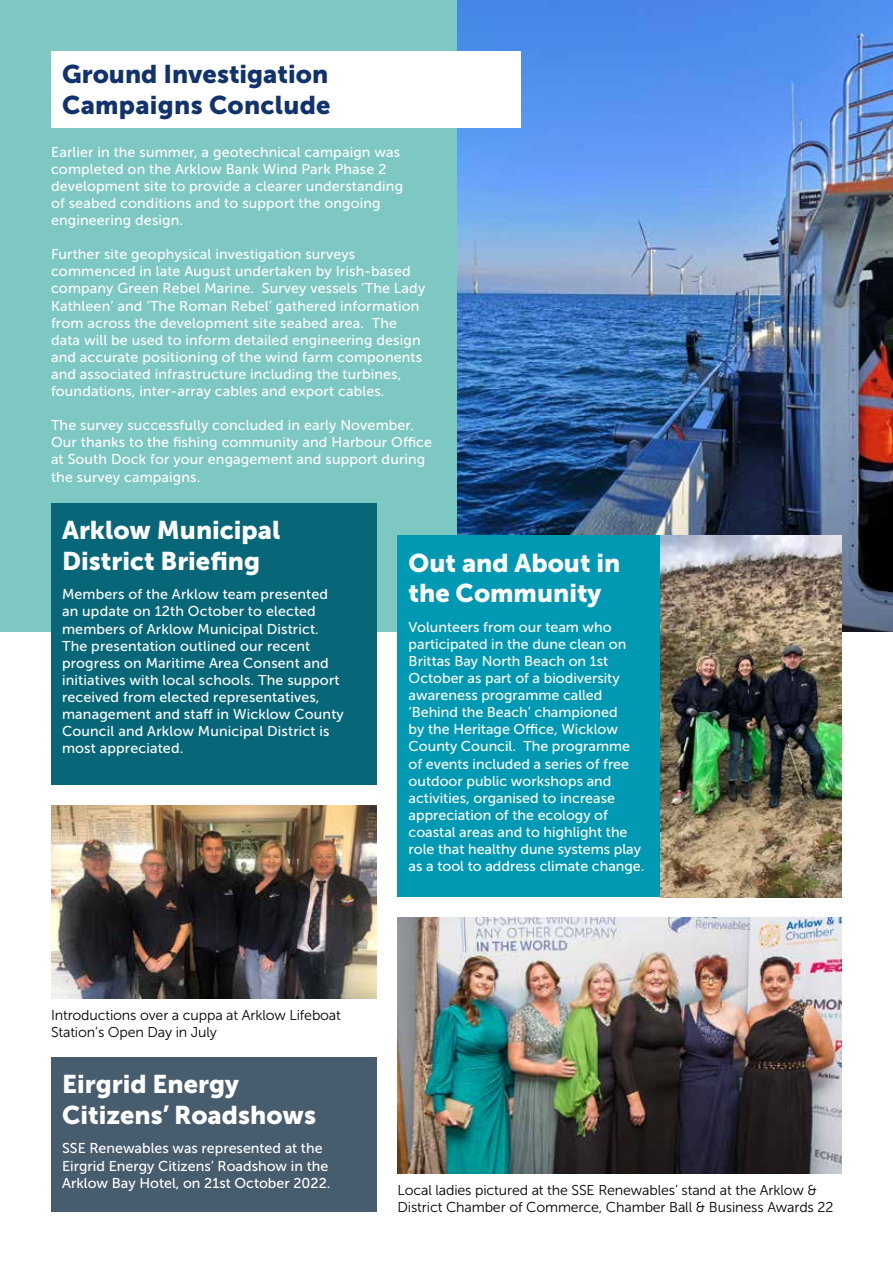
<style>
.page{position:relative;width:893px;height:1263px;background:#fff}
.page>*{position:absolute;margin:0;border:0;box-sizing:border-box;transform-origin:0 0}
.t1{font:25.5px/30.6px "Museo Sans 900";color:#fff}
.t2{font:25.5px/30.6px "Museo Sans 900";color:#12326e}
.t3{font:14.25px/17.1px "Museo Sans 500";letter-spacing:.01em;color:#fff}
.t4{font:14.25px/17.1px "Museo Sans 300";letter-spacing:-.01em;color:#000}
</style>
<div class="page">
<div style="left:0;top:0;width:893px;height:631px;background:#7dc8c2"></div>
<img style="left:457px;top:0;width:436px;height:631px">
<div style="left:51px;top:51px;width:469px;height:77px;background:#fff"></div>
<img style="left:398px;top:918px;width:443px;height:256px">
<div style="left:51px;top:503px;width:325px;height:282px;background:#076779"></div>
<div style="left:51px;top:1057px;width:325px;height:155px;background:#475c6d"></div>
<div style="left:398px;top:536px;width:384px;height:361px;background:#0099b3"></div>
<img style="left:660px;top:536px;width:181px;height:361px">
<img style="left:51px;top:805px;width:325px;height:193px">
<h1 class="t2" style="left:62px;top:59px;width:270px">Ground Investigation<br>Campaigns Conclude</h1>
<p class="t3" style="left:51px;top:143px;width:354px">Earlier in the summer, a geotechnical campaign was completed on the Arklow Bank Wind Park Phase 2 development site to provide a clearer understanding of seabed conditions and to support the ongoing engineering design.</p>
<p class="t3" style="left:51px;top:246px;width:376px">Further site geophysical investigation surveys commenced in late August undertaken by Irish-based company Green Rebel Marine. Survey vessels ‘The Lady Kathleen’ and ‘The Roman Rebel’ gathered information from across the development site seabed area. The data will be used to inform detailed engineering design and accurate positioning of the wind farm components and associated infrastructure including the turbines, foundations, inter-array cables and export cables.</p>
<p class="t3" style="left:51px;top:417px;width:383px">The survey successfully concluded in early November.<br>Our thanks to the fishing community and Harbour Office at South Dock for your engagement and support during the survey campaigns.</p>
<h1 class="t1" style="left:62px;top:515px;width:220px">Arklow Municipal<br>District Briefing</h1>
<p class="t3" style="left:62px;top:586px;width:283px">Members of the Arklow team presented an update on 12th October to elected members of Arklow Municipal District.<br>The presentation outlined our recent progress on Maritime Area Consent and initiatives with local schools. The support received from elected representatives, management and staff in Wicklow County Council and Arklow Municipal District is most appreciated.</p>
<p class="t4" style="left:51px;top:1006px;width:291px">Introductions over a cuppa at Arklow Lifeboat<br>Station’s Open Day in July</p>
<h1 class="t1" style="left:62px;top:1069px;width:255px">Eirgrid Energy<br>Citizens’ Roadshows</h1>
<p class="t3" style="left:62px;top:1140px;width:270px">SSE Renewables was represented at the<br>Eirgrid Energy Citizens’ Roadshow in the<br>Arklow Bay Hotel, on 21st October 2022.</p>
<h1 class="t1" style="left:409px;top:547px;width:213px">Out and About in the Community</h1>
<p class="t3" style="left:409px;top:618px;width:237px">Volunteers from our team who participated in the dune clean on<br>Brittas Bay North Beach on 1st<br>October as part of a biodiversity awareness programme called ‘Behind the Beach’ championed<br>by the Heritage Office, Wicklow<br>County Council. The programme of events included a series of free outdoor public workshops and activities, organised to increase appreciation of the ecology of coastal areas and to highlight the role that healthy dune systems play as a tool to address climate change.</p>
<p class="t4" style="left:398px;top:1181px;width:437px">Local ladies pictured at the SSE Renewables’ stand at the Arklow &amp;<br>District Chamber of Commerce, Chamber Ball &amp; Business Awards 22</p>
</div>
